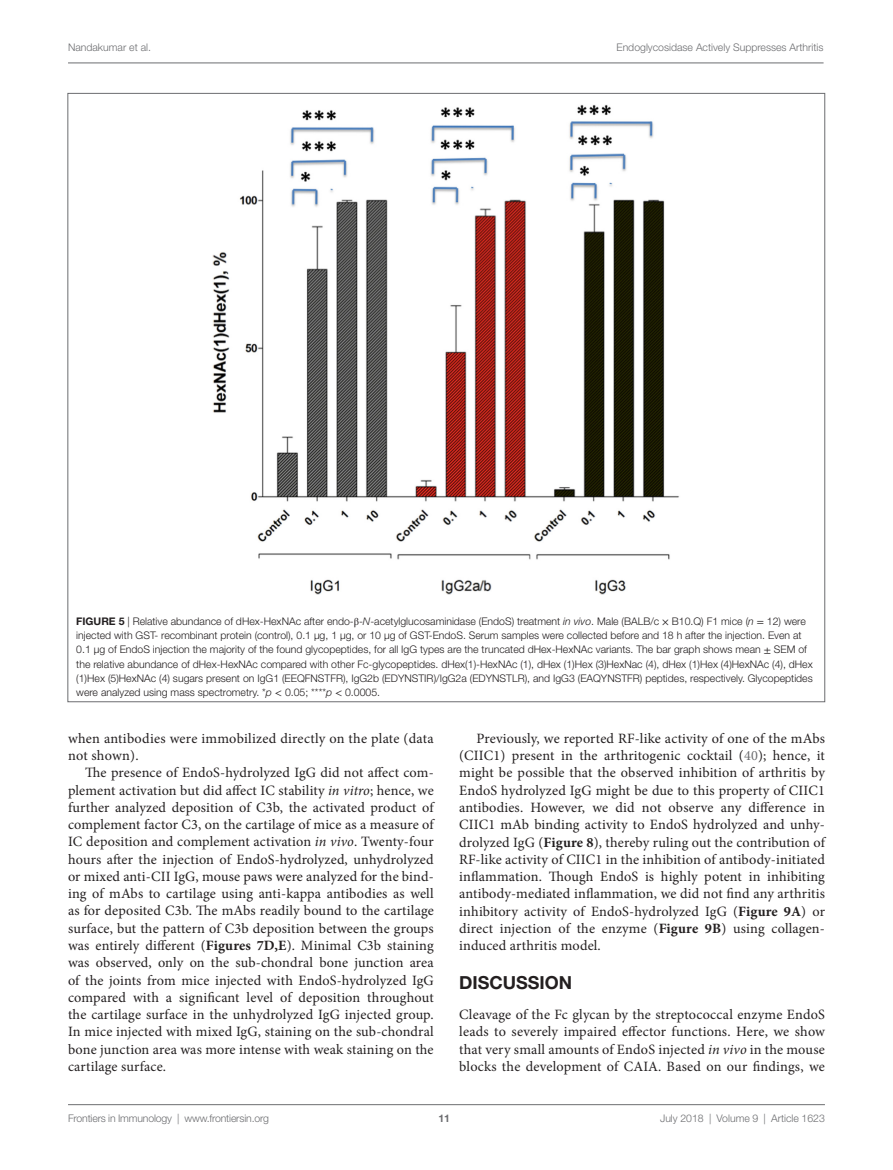
<style>
.page{position:relative;width:893px;height:1170px;background:#fff}
.page>*{position:absolute;margin:0;border:0;box-sizing:border-box;transform-origin:0 0}
.t1{font:700 18px "Helvetica Neue LT Std";color:#231f20}
.t2{font:14.25px/17.2px "Minion Pro";letter-spacing:.01em;color:#231f20;text-align:justify}
.t3{font:300 10.5px/14.2px "Helvetica Neue LT Std";color:#231f20}
.t4{font:300 10.5px "Helvetica Neue LT Std";color:#6c6d70}
.t5{font:700 10.5px "Helvetica Neue LT Std";color:#6c6d70}
.s1{font-weight:700}
.s2{font-family:"STIX General";font-weight:400}
.s3{font-style:italic}
.s4{color:#6c6d70}
</style>
<div class="page">
<img style="left:212px;top:105px;width:467px;height:490px">
<hr style="left:68px;top:1104px;width:757px;height:1px;background:#6c6d70">
<hr style="left:68px;top:63px;width:755px;height:1px;background:#6c6d70">
<p class="t4" style="left:68px;top:41px;width:85px">Nandakumar et al.</p>
<p class="t4" style="left:616px;top:41px;width:209px">Endoglycosidase Actively Suppresses Arthritis</p>
<p class="t3" style="left:76px;top:613px;width:738px"><span class="s1">FIGURE 5</span> | Relative abundance of dHex-HexNAc after endo-<span class="s2">β</span>-<span class="s3">N</span>-acetylglucosaminidase (EndoS) treatment <span class="s3">in vivo</span>. Male (BALB/c <span class="s2">×</span> B10.Q) F1 mice (<span class="s3">n</span> <span class="s2">=</span> 12) were injected with GST- recombinant protein (control), 0.1 µg, 1 µg, or 10 µg of GST-EndoS. Serum samples were collected before and 18 h after the injection. Even at 0.1 µg of EndoS injection the majority of the found glycopeptides, for all IgG types are the truncated dHex-HexNAc variants. The bar graph shows mean <span class="s2">±</span> SEM of the relative abundance of dHex-HexNAc compared with other Fc-glycopeptides. dHex(1)-HexNAc (1), dHex (1)Hex (3)HexNac (4), dHex (1)Hex (4)HexNAc (4), dHex (1)Hex (5)HexNAc (4) sugars present on IgG1 (EEQFNSTFR), IgG2b (EDYNSTIR)/IgG2a (EDYNSTLR), and IgG3 (EAQYNSTFR) peptides, respectively. Glycopeptides were analyzed using mass spectrometry. *<span class="s3">p</span> <span class="s2">&lt;</span> 0.05; ****<span class="s3">p</span> <span class="s2">&lt;</span> 0.0005.</p>
<p class="t2" style="left:68px;top:729px;width:367px">when antibodies were immobilized directly on the plate (data not shown).</p>
<p class="t2" style="left:68px;top:764px;width:367px;text-indent:17px">The presence of EndoS-hydrolyzed IgG did not affect com&shy;plement activation but did affect IC stability <span class="s3">in vitro</span>; hence, we further analyzed deposition of C3b, the activated product of complement factor C3, on the cartilage of mice as a measure of IC deposition and complement activation <span class="s3">in vivo</span>. Twenty-four hours after the injection of EndoS-hydrolyzed, unhydrolyzed or mixed anti-CII IgG, mouse paws were analyzed for the bind&shy;ing of mAbs to cartilage using anti-kappa antibodies as well as for deposited C3b. The mAbs readily bound to the cartilage surface, but the pattern of C3b deposition between the groups was entirely different (<span class="s1">Figures 7D,E</span>). Minimal C3b staining was observed, only on the sub-chondral bone junction area of the joints from mice injected with EndoS-hydrolyzed IgG compared with a significant level of deposition throughout the cartilage surface in the unhydrolyzed IgG injected group.<br>In mice injected with mixed IgG, staining on the sub-chondral bone junction area was more intense with weak staining on the cartilage surface.</p>
<p class="t2" style="left:459px;top:729px;width:367px;text-indent:17px">Previously, we reported RF-like activity of one of the mAbs (CIIC1) present in the arthritogenic cocktail (<span class="s4">40</span>); hence, it might be possible that the observed inhibition of arthritis by EndoS hydrolyzed IgG might be due to this property of CIIC1 antibodies. However, we did not observe any difference in CIIC1 mAb binding activity to EndoS hydrolyzed and unhy&shy;drolyzed IgG (<span class="s1">Figure 8</span>), thereby ruling out the contribution of RF-like activity of CIIC1 in the inhibition of antibody-initiated inflammation. Though EndoS is highly potent in inhibiting antibody-mediated inflammation, we did not find any arthritis inhibitory activity of EndoS-hydrolyzed IgG (<span class="s1">Figure 9A</span>) or direct injection of the enzyme (<span class="s1">Figure 9B</span>) using collagen&shy;induced arthritis model.</p>
<p class="t1" style="left:459px;top:971px;width:112px">DISCUSSION</p>
<p class="t2" style="left:459px;top:1005px;width:367px">Cleavage of the Fc glycan by the streptococcal enzyme EndoS leads to severely impaired effector functions. Here, we show that very small amounts of EndoS injected <span class="s3">in vivo</span> in the mouse blocks the development of CAIA. Based on our findings, we</p>
<p class="t4" style="left:68px;top:1111px;width:203px">Frontiers in Immunology | www.frontiersin.org</p>
<p class="t4" style="left:660px;top:1111px;width:166px">July 2018 | Volume 9 | Article 1623</p>
<p class="t5" style="left:439px;top:1111px;width:13px">11</p>
</div>
